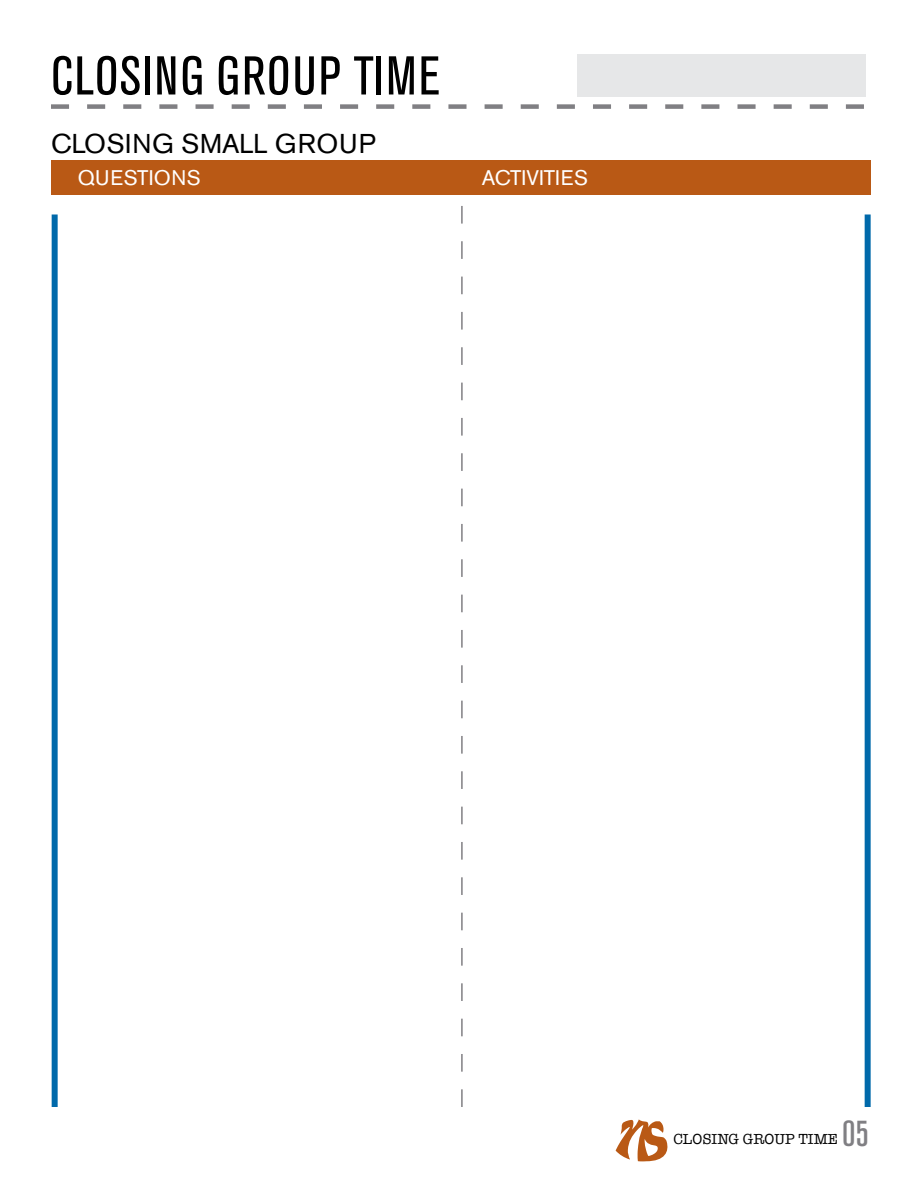
<style>
.page{position:relative;width:918px;height:1188px;background:#fff}
.page>*{position:absolute;margin:0;border:0;box-sizing:border-box;transform-origin:0 0}
.t1{font:condensed 54px "Akzidenz Grotesk BE";letter-spacing:.04em;color:#000}
.t2{font:500 condensed 36px "Akzidenz Grotesk BE";color:#807f83}
.t3{font:27px "Akzidenz Grotesk BE";letter-spacing:.02em;color:#000}
.t4{font:21px "Akzidenz Grotesk BE";color:#fff}
.t5{font:21px "Akzidenz Grotesk BE";letter-spacing:.02em;color:#fff}
.t6{font:15px "American Typewriter";color:#000}
</style>
<div class="page">
<div style="left:52px;top:214px;width:6px;height:893px;background:#0069aa"></div>
<div style="left:865px;top:214px;width:6px;height:893px;background:#0069aa"></div>
<div style="left:52px;top:160px;width:819px;height:34px;background:#b95915"></div>
<svg style="left:461px;top:206px;width:2px;height:901px"></svg>
<svg style="left:51px;top:104px;width:813px;height:5px"></svg>
<div style="left:578px;top:54px;width:288px;height:43px;background:#e6e7e8"></div>
<svg style="left:616px;top:1119px;width:52px;height:42px"></svg>
<h1 class="t1" style="left:51px;top:46px;width:391px">CLOSING GROUP TIME</h1>
<p class="t3" style="left:51px;top:128px;width:326px">CLOSING SMALL GROUP</p>
<p class="t5" style="left:78px;top:165px;width:124px">QUESTIONS</p>
<p class="t4" style="left:482px;top:165px;width:108px">ACTIVITIES</p>
<h2 class="t2" style="left:842px;top:1114px;width:28px">05</h2>
<p class="t6" style="left:673px;top:1128px;width:166px">CLOSING GROUP TIME</p>
</div>
